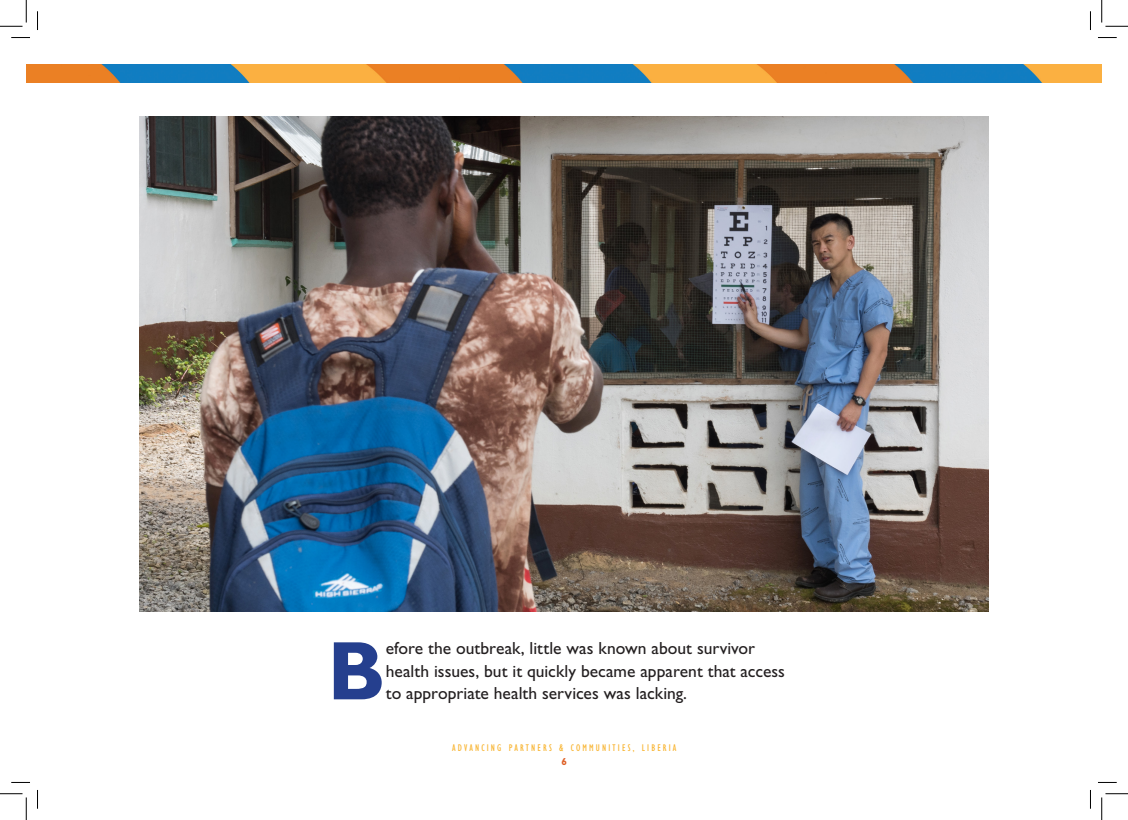
<style>
.page{position:relative;width:1128px;height:820px;background:#fff}
.page>*{position:absolute;margin:0;border:0;box-sizing:border-box;transform-origin:0 0}
.Drop_Cap{font:700 83.5px "Gill Sans Std";color:#253f8e}
.Drop_Cap-2{font:17.5px/22.5px "Gill Sans Std";color:#231f20}
.t1{font:condensed 10px "Gill Sans Std";letter-spacing:.215em;color:#f8b431}
.t2{font:700 10px "Gill Sans Std";color:#de6026}
</style>
<div class="page">
<img style="left:298px;top:64px;width:803px;height:18px">
<img style="left:26px;top:64px;width:272px;height:18px">
<img style="left:139px;top:116px;width:849px;height:495px">
<svg style="left:11px;top:37px;width:19px;height:1px"></svg>
<svg style="left:1098px;top:37px;width:18px;height:1px"></svg>
<svg style="left:12px;top:781px;width:18px;height:1px"></svg>
<svg style="left:1098px;top:781px;width:18px;height:1px"></svg>
<svg style="left:37px;top:11px;width:1px;height:19px"></svg>
<svg style="left:37px;top:790px;width:1px;height:18px"></svg>
<svg style="left:1090px;top:11px;width:1px;height:19px"></svg>
<svg style="left:1090px;top:790px;width:1px;height:18px"></svg>
<svg style="left:0;top:0;width:27px;height:27px"></svg>
<svg style="left:0;top:793px;width:27px;height:26px"></svg>
<svg style="left:1101px;top:0;width:26px;height:27px"></svg>
<svg style="left:1101px;top:793px;width:26px;height:26px"></svg>
<p class="Drop_Cap" style="left:327px;top:621px;width:60px">B</p>
<p class="Drop_Cap-2" style="left:386px;top:637px;width:401px">efore the outbreak, little was known about survivor health issues, but it quickly became apparent that access to appropriate health services was lacking.</p>
<p class="t1" style="left:452px;top:742px;width:226px">ADVANCING PARTNERS &amp; COMMUNITIES, LIBERIA</p>
<p class="t2" style="left:561px;top:755px;width:7px">6</p>
</div>
